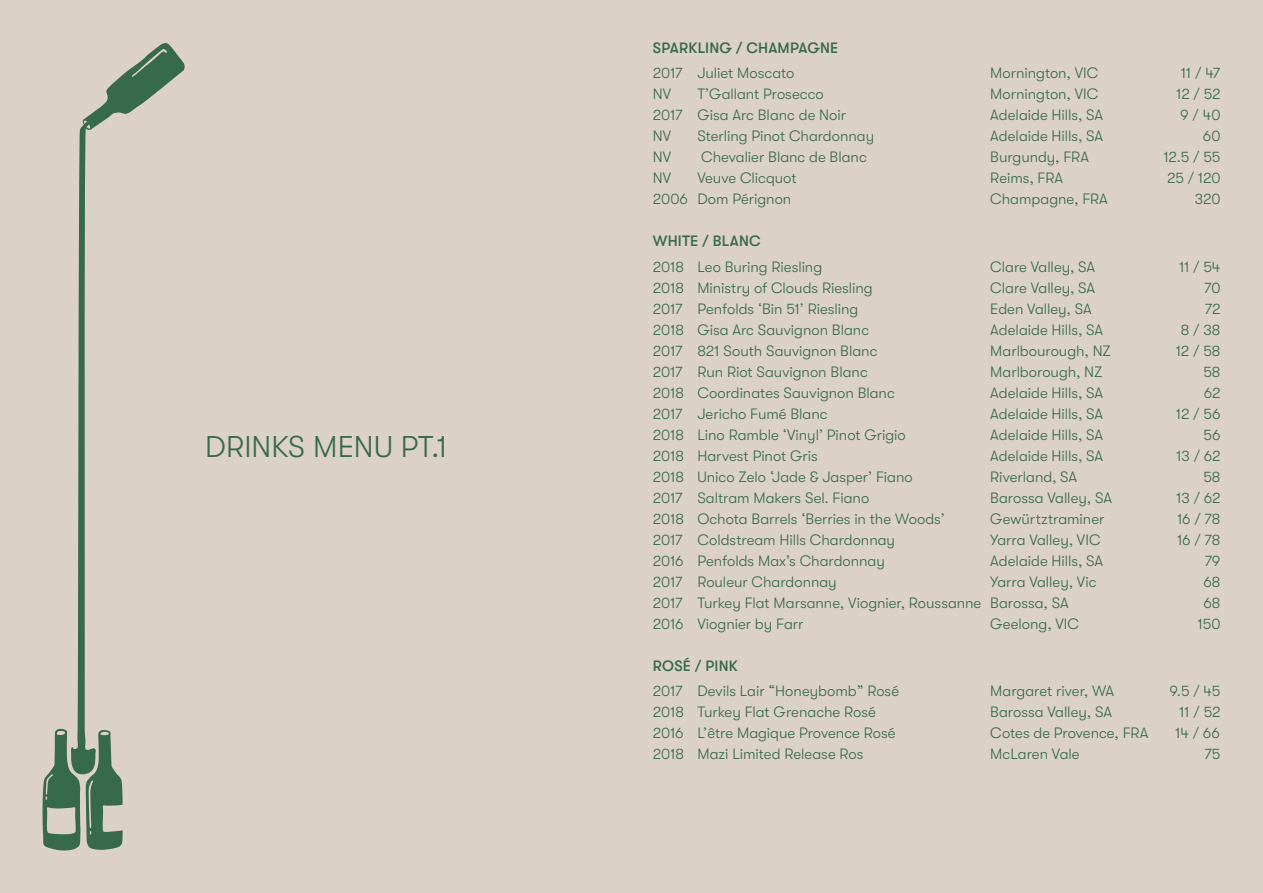
<style>
.page{position:relative;width:1263px;height:893px;background:#dbd1c4}
.page>*{position:absolute;margin:0;border:0;box-sizing:border-box;transform-origin:0 0}
.t1{font:300 30px "GT Walsheim Pro";letter-spacing:.005em;color:#376a48}
.t2{font:300 15px "GT Walsheim Pro";letter-spacing:-.005em;color:#376a48}
.t3{font:500 15px "GT Walsheim Pro";letter-spacing:.015em;color:#376a48}
</style>
<div class="page">
<svg style="left:42px;top:728px;width:81px;height:123px"></svg>
<svg style="left:70px;top:43px;width:115px;height:731px"></svg>
<p class="t1" style="left:205px;top:430px;width:244px">DRINKS MENU PT.1</p>
<p class="t3" style="left:653px;top:39px;width:187px">SPARKLING / CHAMPAGNE</p>
<p class="t2" style="left:653px;top:65px;width:143px">2017 Juliet Moscato</p>
<p class="t2" style="left:990px;top:65px;width:110px">Mornington, VIC</p>
<p class="t2" style="left:1181px;top:65px;width:41px">11 / 47</p>
<p class="t2" style="left:653px;top:86px;width:20px">NV</p>
<p class="t2" style="left:697px;top:86px;width:128px">T’Gallant Prosecco</p>
<p class="t2" style="left:990px;top:86px;width:110px">Mornington, VIC</p>
<p class="t2" style="left:1176px;top:86px;width:46px">12 / 52</p>
<p class="t2" style="left:653px;top:107px;width:195px">2017 Gisa Arc Blanc de Noir</p>
<p class="t2" style="left:990px;top:107px;width:114px">Adelaide Hills, SA</p>
<p class="t2" style="left:1180px;top:107px;width:41px">9 / 40</p>
<p class="t2" style="left:653px;top:128px;width:20px">NV</p>
<p class="t2" style="left:697px;top:128px;width:178px">Sterling Pinot Chardonnay</p>
<p class="t2" style="left:990px;top:128px;width:114px">Adelaide Hills, SA</p>
<p class="t2" style="left:1203px;top:128px;width:19px">60</p>
<p class="t2" style="left:653px;top:149px;width:20px">NV</p>
<p class="t2" style="left:701px;top:149px;width:167px">Chevalier Blanc de Blanc</p>
<p class="t2" style="left:990px;top:149px;width:100px">Burgundy, FRA</p>
<p class="t2" style="left:1163px;top:149px;width:59px">12.5 / 55</p>
<p class="t2" style="left:653px;top:170px;width:20px">NV</p>
<p class="t2" style="left:697px;top:170px;width:101px">Veuve Clicquot</p>
<p class="t2" style="left:990px;top:170px;width:74px">Reims, FRA</p>
<p class="t2" style="left:1167px;top:170px;width:55px">25 / 120</p>
<p class="t2" style="left:653px;top:191px;width:140px">2006 Dom Pérignon</p>
<p class="t2" style="left:990px;top:191px;width:119px">Champagne, FRA</p>
<p class="t2" style="left:1195px;top:191px;width:27px">320</p>
<p class="t3" style="left:653px;top:233px;width:109px">WHITE / BLANC</p>
<p class="t2" style="left:653px;top:258px;width:171px">2018 Leo Buring Riesling</p>
<p class="t2" style="left:990px;top:258px;width:106px">Clare Valley, SA</p>
<p class="t2" style="left:1179px;top:258px;width:43px">11 / 54</p>
<p class="t2" style="left:653px;top:279px;width:221px">2018 Ministry of Clouds Riesling</p>
<p class="t2" style="left:990px;top:279px;width:106px">Clare Valley, SA</p>
<p class="t2" style="left:1204px;top:279px;width:18px">70</p>
<p class="t2" style="left:653px;top:300px;width:207px">2017 Penfolds ‘Bin 51’ Riesling</p>
<p class="t2" style="left:990px;top:300px;width:103px">Eden Valley, SA</p>
<p class="t2" style="left:1205px;top:300px;width:17px">72</p>
<p class="t2" style="left:653px;top:321px;width:218px">2018 Gisa Arc Sauvignon Blanc</p>
<p class="t2" style="left:990px;top:321px;width:114px">Adelaide Hills, SA</p>
<p class="t2" style="left:1181px;top:321px;width:41px">8 / 38</p>
<p class="t2" style="left:653px;top:342px;width:226px">2017 821 South Sauvignon Blanc</p>
<p class="t2" style="left:990px;top:342px;width:122px">Marlbourough, NZ</p>
<p class="t2" style="left:1176px;top:342px;width:46px">12 / 58</p>
<p class="t2" style="left:653px;top:363px;width:216px">2017 Run Riot Sauvignon Blanc</p>
<p class="t2" style="left:990px;top:363px;width:114px">Marlborough, NZ</p>
<p class="t2" style="left:1203px;top:363px;width:19px">58</p>
<p class="t2" style="left:653px;top:384px;width:244px">2018 Coordinates Sauvignon Blanc</p>
<p class="t2" style="left:990px;top:384px;width:114px">Adelaide Hills, SA</p>
<p class="t2" style="left:1204px;top:384px;width:18px">62</p>
<p class="t2" style="left:653px;top:405px;width:176px">2017 Jericho Fumé Blanc</p>
<p class="t2" style="left:990px;top:405px;width:114px">Adelaide Hills, SA</p>
<p class="t2" style="left:1176px;top:405px;width:46px">12 / 56</p>
<p class="t2" style="left:653px;top:426px;width:254px">2018 Lino Ramble ‘Vinyl’ Pinot Grigio</p>
<p class="t2" style="left:990px;top:426px;width:114px">Adelaide Hills, SA</p>
<p class="t2" style="left:1203px;top:426px;width:19px">56</p>
<p class="t2" style="left:653px;top:447px;width:167px">2018 Harvest Pinot Gris</p>
<p class="t2" style="left:990px;top:447px;width:114px">Adelaide Hills, SA</p>
<p class="t2" style="left:1176px;top:447px;width:46px">13 / 62</p>
<p class="t2" style="left:653px;top:468px;width:261px">2018 Unico Zelo ‘Jade &amp; Jasper’ Fiano</p>
<p class="t2" style="left:990px;top:468px;width:88px">Riverland, SA</p>
<p class="t2" style="left:1203px;top:468px;width:19px">58</p>
<p class="t2" style="left:653px;top:489px;width:218px">2017 Saltram Makers Sel. Fiano</p>
<p class="t2" style="left:990px;top:489px;width:123px">Barossa Valley, SA</p>
<p class="t2" style="left:1176px;top:489px;width:46px">13 / 62</p>
<p class="t2" style="left:653px;top:510px;width:293px">2018 Ochota Barrels ‘Berries in the Woods’</p>
<p class="t2" style="left:990px;top:510px;width:116px">Gewürtztraminer</p>
<p class="t2" style="left:1177px;top:510px;width:45px">16 / 78</p>
<p class="t2" style="left:653px;top:531px;width:244px">2017 Coldstream Hills Chardonnay</p>
<p class="t2" style="left:990px;top:531px;width:112px">Yarra Valley, VIC</p>
<p class="t2" style="left:1177px;top:531px;width:45px">16 / 78</p>
<p class="t2" style="left:653px;top:552px;width:234px">2016 Penfolds Max’s Chardonnay</p>
<p class="t2" style="left:990px;top:552px;width:114px">Adelaide Hills, SA</p>
<p class="t2" style="left:1205px;top:552px;width:17px">79</p>
<p class="t2" style="left:653px;top:573px;width:186px">2017 Rouleur Chardonnay</p>
<p class="t2" style="left:990px;top:573px;width:108px">Yarra Valley, Vic</p>
<p class="t2" style="left:1203px;top:573px;width:18px">68</p>
<p class="t2" style="left:653px;top:594px;width:417px">2017 Turkey Flat Marsanne, Viognier, Roussanne Barossa, SA</p>
<p class="t2" style="left:1203px;top:594px;width:18px">68</p>
<p class="t2" style="left:653px;top:615px;width:152px">2016 Viognier by Farr</p>
<p class="t2" style="left:990px;top:615px;width:90px">Geelong, VIC</p>
<p class="t2" style="left:1197px;top:615px;width:24px">150</p>
<p class="t3" style="left:653px;top:657px;width:87px">ROSÉ / PINK</p>
<p class="t2" style="left:653px;top:682px;width:248px">2017 Devils Lair “Honeybomb” Rosé</p>
<p class="t2" style="left:990px;top:682px;width:125px">Margaret river, WA</p>
<p class="t2" style="left:1170px;top:682px;width:52px">9.5 / 45</p>
<p class="t2" style="left:653px;top:703px;width:225px">2018 Turkey Flat Grenache Rosé</p>
<p class="t2" style="left:990px;top:703px;width:123px">Barossa Valley, SA</p>
<p class="t2" style="left:1179px;top:703px;width:43px">11 / 52</p>
<p class="t2" style="left:653px;top:724px;width:244px">2016 L’être Magique Provence Rosé</p>
<p class="t2" style="left:990px;top:724px;width:160px">Cotes de Provence, FRA</p>
<p class="t2" style="left:1175px;top:724px;width:46px">14 / 66</p>
<p class="t2" style="left:653px;top:745px;width:212px">2018 Mazi Limited Release Ros</p>
<p class="t2" style="left:990px;top:745px;width:91px">McLaren Vale</p>
<p class="t2" style="left:1204px;top:745px;width:18px">75</p>
</div>
